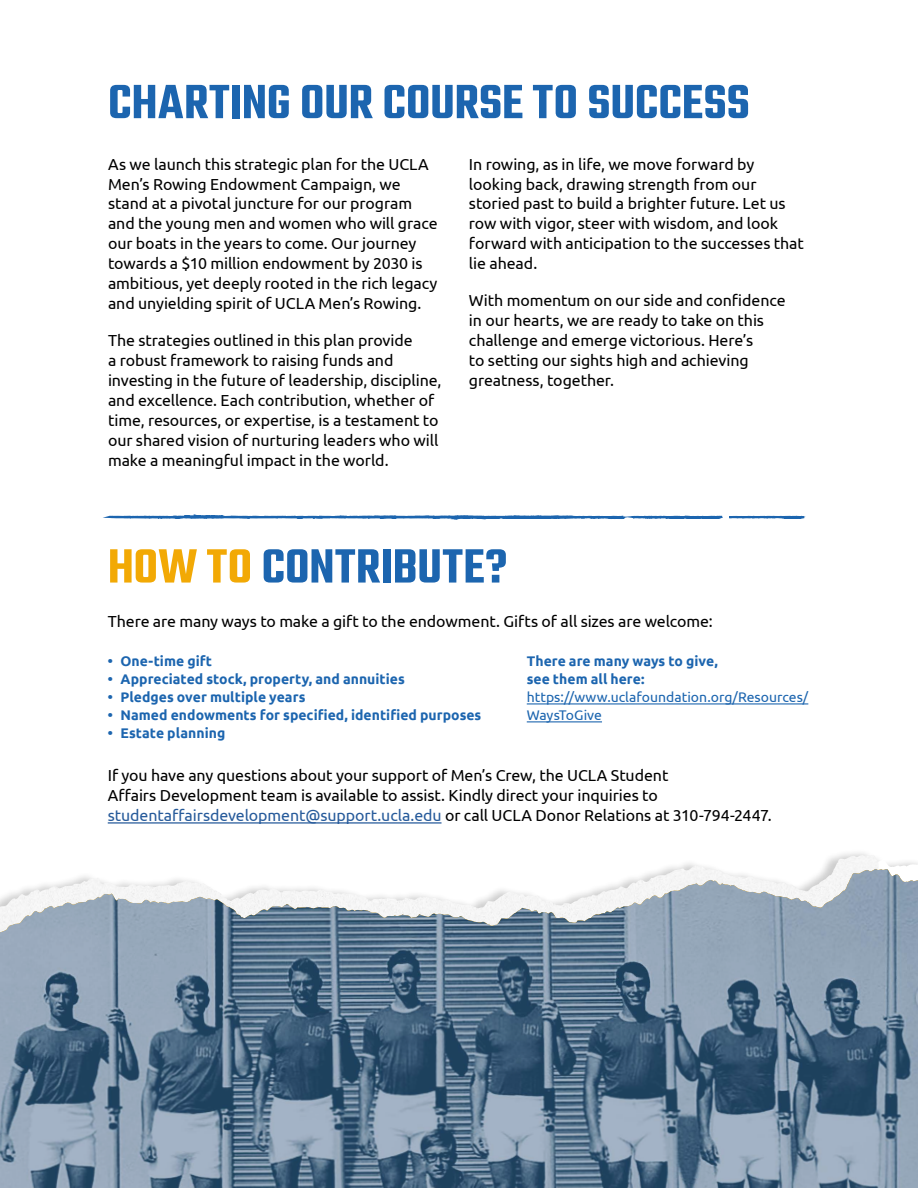
<style>
.page{position:relative;width:918px;height:1188px;background:#fff}
.page>*{position:absolute;margin:0;border:0;box-sizing:border-box;transform-origin:0 0}
.t1{font:600 52.35px "Teko";color:#1c65af}
.t2{font:15.9px/20px "Ubuntu";letter-spacing:-.005em;color:#000}
.t3{font:700 13.95px/18px "Ubuntu";letter-spacing:.005em;color:#1c65af}
.t4{font:13.95px/18px "Ubuntu";color:#1c65af}
.s1{color:#f2a905}
.s2{color:#275b9b}
</style>
<div class="page">
<svg style="left:107px;top:514px;width:699px;height:6px"></svg>
<svg style="left:0;top:853px;width:918px;height:335px;background:#768ca1"></svg>
<img style="left:302px;top:870px;width:566px;height:56px">
<hr style="left:108px;top:822px;width:334px;height:2px;background:#275b9b">
<hr style="left:527px;top:703px;width:281px;height:1px;background:#1c65af">
<hr style="left:527px;top:721px;width:75px;height:1px;background:#1c65af">
<h1 class="t1" style="left:108px;top:70px;width:643px">CHARTING OUR COURSE TO SUCCESS</h1>
<p class="t2" style="left:108px;top:153px;width:331px">As we launch this strategic plan for the UCLA Men’s Rowing Endowment Campaign, we stand at a pivotal juncture for our program and the young men and women who will grace our boats in the years to come. Our journey towards a $10 million endowment by 2030 is ambitious, yet deeply rooted in the rich legacy and unyielding spirit of UCLA Men’s Rowing.</p>
<p class="t2" style="left:108px;top:330px;width:335px">The strategies outlined in this plan provide<br>a robust framework to raising funds and investing in the future of leadership, discipline, and excellence. Each contribution, whether of time, resources, or expertise, is a testament to our shared vision of nurturing leaders who will make a meaningful impact in the world.</p>
<p class="t2" style="left:469px;top:153px;width:336px">In rowing, as in life, we move forward by looking back, drawing strength from our storied past to build a brighter future. Let us row with vigor, steer with wisdom, and look forward with anticipation to the successes that lie ahead.</p>
<p class="t2" style="left:469px;top:290px;width:318px">With momentum on our side and confidence in our hearts, we are ready to take on this challenge and emerge victorious. Here’s<br>to setting our sights high and achieving greatness, together.</p>
<h1 class="t1" style="left:108px;top:534px;width:401px"><span class="s1">HOW TO</span> CONTRIBUTE?</h1>
<p class="t2" style="left:108px;top:611px;width:606px">There are many ways to make a gift to the endowment. Gifts of all sizes are welcome:</p>
<p class="t3" style="left:108px;top:652px;width:106px">• One-time gift</p>
<p class="t3" style="left:108px;top:670px;width:299px">• Appreciated stock, property, and annuities</p>
<p class="t3" style="left:108px;top:688px;width:199px">• Pledges over multiple years</p>
<p class="t3" style="left:108px;top:706px;width:375px">• Named endowments for specified, identified purposes</p>
<p class="t3" style="left:108px;top:724px;width:119px">• Estate planning</p>
<p class="t2" style="left:108px;top:765px;width:666px">If you have any questions about your support of Men’s Crew, the UCLA Student<br>Affairs Development team is available to assist. Kindly direct your inquiries to <span class="s2">studentaffairsdevelopment@support.ucla.edu</span> or call UCLA Donor Relations at 310-794-2447.</p>
<p class="t3" style="left:527px;top:652px;width:193px">There are many ways to give, see them all here:</p>
<p class="t4" style="left:527px;top:688px;width:283px">https://www.uclafoundation.org/Resources/<br>WaysToGive</p>
</div>
